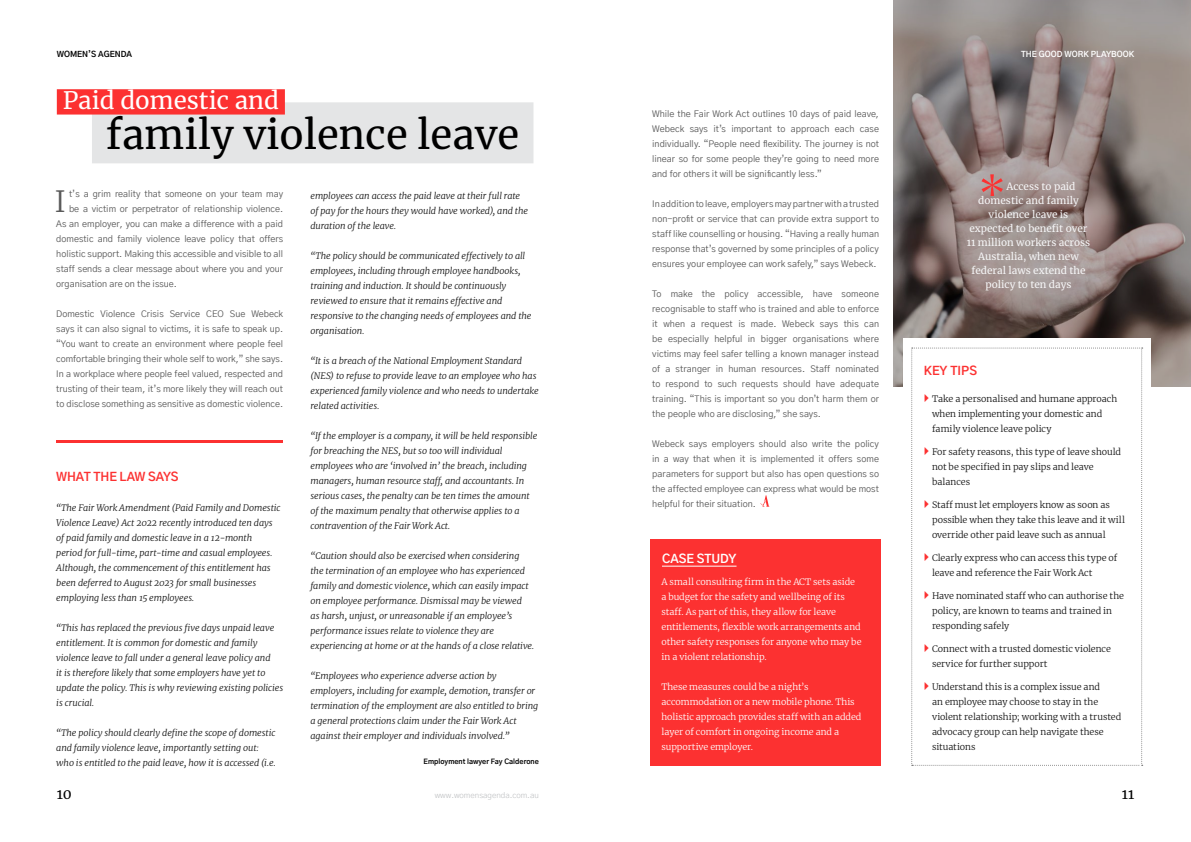
<style>
.page{position:relative;width:1191px;height:842px;background:#fff}
.page>*{position:absolute;margin:0;border:0;box-sizing:border-box;transform-origin:0 0}
.t1{font:40px "Merriweather";color:#000}
.t2{font:300 29.2px "Merriweather";color:#5a5a5a}
.t3{font:24px "Merriweather";color:#fff}
.t4{font:14px "Merriweather";color:#000}
.t5{font:700 12px "Gothic A1";letter-spacing:-.01em;color:#fc3131}
.t6{font:700 12px "Gothic A1";color:#fff}
.t7{font:10px "Merriweather";color:#f6f6f7}
.t8{font:italic 300 9px/15px "Merriweather";letter-spacing:-.01em;color:#141414}
.t9{font:9px/15px "Gothic A1";color:#5a5a5a;text-align:justify}
.t10{font:300 9px/15px "Merriweather";letter-spacing:-.005em;color:#141414}
.t11{font:300 9px/15px "Merriweather";letter-spacing:-.01em;color:#fff}
.t12{font:300 8px "Gothic A1";color:#bcbec0}
.t13{font:700 8px "Gothic A1";color:#fff}
.t14{font:700 8px "Gothic A1";color:#000}
.t15{font:700 7px "Gothic A1";color:#000}
</style>
<div class="page">
<img style="left:893px;top:0;width:298px;height:387px">
<hr style="left:56px;top:440px;width:227px;height:3px;background:#fc3131">
<div style="left:92px;top:102px;width:441px;height:61px;background:#e4e5e6"></div>
<div style="left:57px;top:89px;width:228px;height:26px;background:#fc3131"></div>
<svg style="left:760px;top:495px;width:9px;height:12px"></svg>
<div style="left:650px;top:539px;width:231px;height:226px;background:#fc3131"></div>
<hr style="left:662px;top:566px;width:74px;height:1px;background:#fff">
<div style="left:902px;top:338px;width:248px;height:438px;background:#fff"></div>
<svg style="left:981px;top:174px;width:22px;height:22px"></svg>
<svg style="left:911px;top:348px;width:231px;height:418px"></svg>
<p class="t14" style="left:57px;top:50px;width:77px">WOMEN’S AGENDA</p>
<h3 class="t3" style="left:63px;top:87px;width:218px">Paid domestic and</h3>
<h1 class="t1" style="left:106px;top:113px;width:415px">family violence leave</h1>
<p class="t8" style="left:310px;top:189px;width:219px">employees can access the paid leave at their full rate of pay for the hours they would have worked), and the duration of the leave.</p>
<p class="t8" style="left:310px;top:249px;width:222px">“The policy should be communicated effectively to all employees, including through employee handbooks, training and induction. It should be continuously reviewed to ensure that it remains effective and responsive to the changing needs of employees and the organisation.</p>
<p class="t8" style="left:310px;top:354px;width:230px">“It is a breach of the National Employment Standard (NES) to refuse to provide leave to an employee who has experienced family violence and who needs to undertake related activities.</p>
<p class="t8" style="left:310px;top:429px;width:228px">“If the employer is a company, it will be held responsible for breaching the NES, but so too will individual employees who are ‘involved in’ the breach, including managers, human resource staff, and accountants. In serious cases, the penalty can be ten times the amount of the maximum penalty that otherwise applies to a contravention of the Fair Work Act.</p>
<p class="t8" style="left:310px;top:549px;width:225px">“Caution should also be exercised when considering the termination of an employee who has experienced family and domestic violence, which can easily impact on employee performance. Dismissal may be viewed<br>as harsh, unjust, or unreasonable if an employee’s performance issues relate to violence they are experiencing at home or at the hands of a close relative.</p>
<p class="t8" style="left:310px;top:669px;width:229px">“Employees who experience adverse action by employers, including for example, demotion, transfer or termination of the employment are also entitled to bring a general protections claim under the Fair Work Act against their employer and individuals involved.”</p>
<p class="t15" style="left:423px;top:758px;width:117px">Employment lawyer Fay Calderone</p>
<h2 class="t2" style="left:55px;top:187px;width:13px">I</h2>
<p class="t9" style="left:69px;top:186px;width:216px">t’s a grim reality that someone on your team may</p>
<p class="t9" style="left:69px;top:201px;width:216px">be a victim or perpetrator of relationship violence.</p>
<p class="t9" style="left:56px;top:216px;width:228px">As an employer, you can make a difference with a paid</p>
<p class="t9" style="left:56px;top:231px;width:228px">domestic and family violence leave policy that offers</p>
<p class="t9" style="left:56px;top:246px;width:228px">holistic support. Making this accessible and visible to all</p>
<p class="t9" style="left:56px;top:261px;width:228px">staff sends a clear message about where you and your</p>
<p class="t9" style="left:56px;top:276px;width:122px">organisation are on the issue.</p>
<p class="t9" style="left:56px;top:306px;width:228px">Domestic Violence Crisis Service CEO Sue Webeck says it can also signal to victims, it is safe to speak up. “You want to create an environment where people feel comfortable bringing their whole self to work,” she says.<br>In a workplace where people feel valued, respected and trusting of their team, it’s more likely they will reach out to disclose something as sensitive as domestic violence.</p>
<h3 class="t5" style="left:56px;top:470px;width:124px">WHAT THE LAW SAYS</h3>
<p class="t8" style="left:56px;top:500px;width:226px">“The Fair Work Amendment (Paid Family and Domestic Violence Leave) Act 2022 recently introduced ten days of paid family and domestic leave in a 12-month period for full-time, part-time and casual employees.<br>Although, the commencement of this entitlement has been deferred to August 2023 for small businesses employing less than 15 employees.</p>
<p class="t8" style="left:56px;top:620px;width:228px">“This has replaced the previous five days unpaid leave entitlement. It is common for domestic and family violence leave to fall under a general leave policy and<br>it is therefore likely that some employers have yet to update the policy. This is why reviewing existing policies is crucial.</p>
<p class="t8" style="left:56px;top:725px;width:221px">“The policy should clearly define the scope of domestic and family violence leave, importantly setting out: who is entitled to the paid leave, how it is accessed (i.e.</p>
<h3 class="t4" style="left:57px;top:786px;width:17px">10</h3>
<p class="t12" style="left:435px;top:792px;width:105px">www.womensagenda.com.au</p>
<p class="t9" style="left:652px;top:106px;width:228px">While the Fair Work Act outlines 10 days of paid leave, Webeck says it’s important to approach each case individually. “People need flexibility. The journey is not linear so for some people they’re going to need more and for others it will be significantly less.”</p>
<p class="t9" style="left:652px;top:196px;width:228px">In addition to leave, employers may partner with a trusted non-profit or service that can provide extra support to staff like counselling or housing. “Having a really human response that’s governed by some principles of a policy ensures your employee can work safely,” says Webeck.</p>
<p class="t9" style="left:652px;top:286px;width:228px">To make the policy accessible, have someone recognisable to staff who is trained and able to enforce it when a request is made. Webeck says this can be especially helpful in bigger organisations where victims may feel safer telling a known manager instead of a stranger in human resources. Staff nominated to respond to such requests should have adequate training. “This is important so you don’t harm them or the people who are disclosing,” she says.</p>
<p class="t9" style="left:652px;top:436px;width:228px">Webeck says employers should also write the policy in a way that when it is implemented it offers some parameters for support but also has open questions so the affected employee can express what would be most helpful for their situation.</p>
<h3 class="t6" style="left:662px;top:552px;width:76px">CASE STUDY</h3>
<p class="t11" style="left:661px;top:574px;width:201px">A small consulting firm in the ACT sets aside a budget for the safety and wellbeing of its staff. As part of this, they allow for leave entitlements, flexible work arrangements and other safety responses for anyone who may be in a violent relationship.</p>
<p class="t11" style="left:661px;top:679px;width:201px">These measures could be a night’s accommodation or a new mobile phone. This holistic approach provides staff with an added layer of comfort in ongoing income and a supportive employer.</p>
<p class="t13" style="left:1021px;top:50px;width:115px">THE GOOD WORK PLAYBOOK</p>
<p class="t7" style="left:1006px;top:181px;width:71px">Access to paid</p>
<p class="t7" style="left:978px;top:195px;width:102px">domestic and family</p>
<p class="t7" style="left:988px;top:209px;width:81px">violence leave is</p>
<p class="t7" style="left:969px;top:223px;width:119px">expected to benefit over</p>
<p class="t7" style="left:966px;top:237px;width:125px">11 million workers across</p>
<p class="t7" style="left:978px;top:251px;width:102px">Australia, when new</p>
<p class="t7" style="left:971px;top:265px;width:115px">federal laws extend the</p>
<p class="t7" style="left:985px;top:279px;width:87px">policy to ten days</p>
<h3 class="t5" style="left:923px;top:365px;width:55px">KEY TIPS</h3>
<p class="t10" style="left:932px;top:391px;width:187px">Take a personalised and humane approach when implementing your domestic and family violence leave policy</p>
<p class="t10" style="left:932px;top:444px;width:191px">For safety reasons, this type of leave should not be specified in pay slips and leave balances</p>
<p class="t10" style="left:932px;top:497px;width:194px">Staff must let employers know as soon as possible when they take this leave and it will override other paid leave such as annual</p>
<p class="t10" style="left:932px;top:550px;width:187px">Clearly express who can access this type of leave and reference the Fair Work Act</p>
<p class="t10" style="left:932px;top:588px;width:193px">Have nominated staff who can authorise the policy, are known to teams and trained in responding safely</p>
<p class="t10" style="left:932px;top:641px;width:180px">Connect with a trusted domestic violence service for further support</p>
<p class="t10" style="left:932px;top:679px;width:191px">Understand this is a complex issue and<br>an employee may choose to stay in the violent relationship; working with a trusted advocacy group can help navigate these situations</p>
<h3 class="t4" style="left:1122px;top:786px;width:14px">11</h3>
</div>
